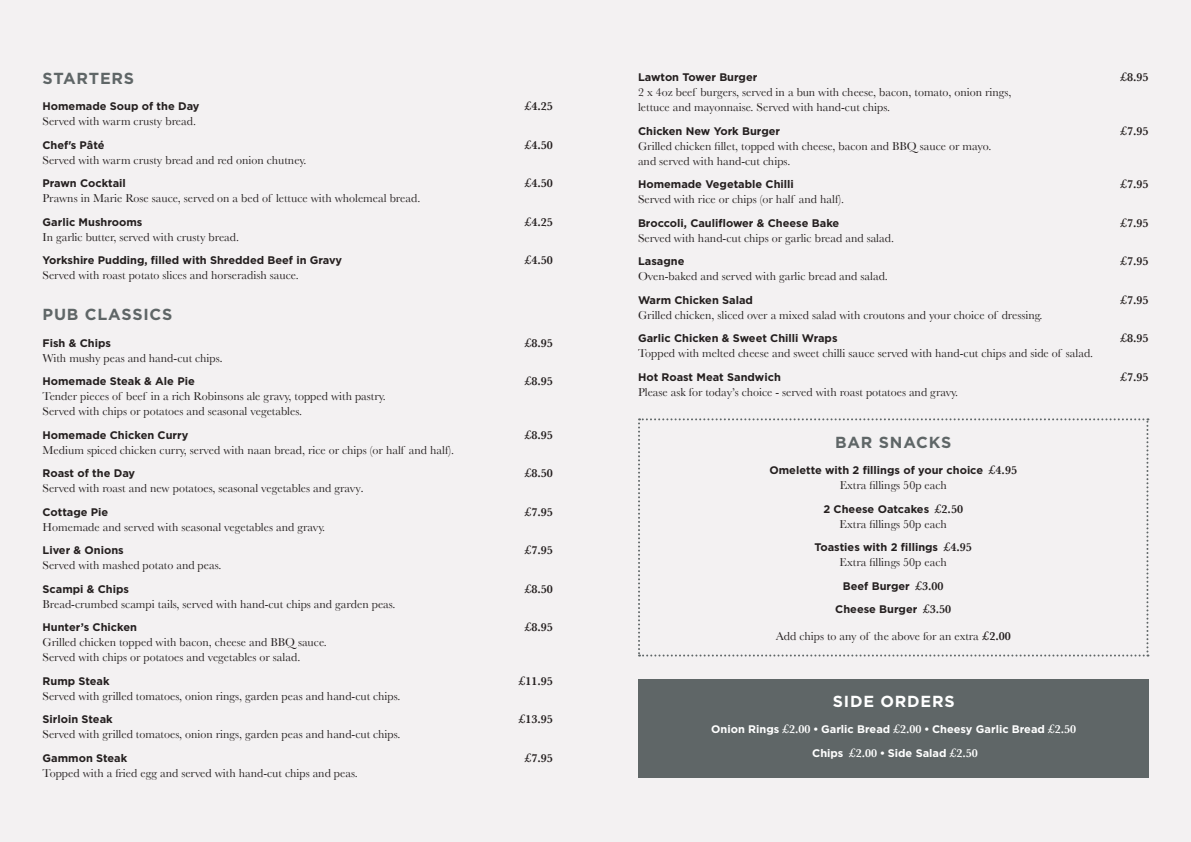
<style>
.page{position:relative;width:1191px;height:842px;background:#f3f1f2}
.page>*{position:absolute;margin:0;border:0;box-sizing:border-box;transform-origin:0 0}
.t1{font:700 16px "Gotham";letter-spacing:.05em;color:#5f6667}
.t2{font:700 16px "Gotham";letter-spacing:.05em;color:#fff}
.t3{font:12px/15px "Baskerville";color:#241f1f}
.t4{font:600 12px "Baskerville";color:#241f1f}
.t5{font:700 11px/23.5px "Gotham";color:#241f1f;text-align:center}
.t6{font:700 11px/23.5px "Gotham";color:#fff;text-align:center}
.s1{font-family:"Minion Pro"}
.s2{font-family:"Baskerville";font-weight:600;font-size:12px}
.s3{font-weight:600}
</style>
<div class="page">
<div style="left:638px;top:680px;width:510px;height:98px;background:#5f6667"></div>
<svg style="left:638px;top:418px;width:510px;height:238px"></svg>
<h1 class="t1" style="left:43px;top:67px;width:93px">STARTERS</h1>
<p class="t5" style="left:43px;top:94px;width:158px">Homemade Soup of the Day</p>
<p class="t4" style="left:524px;top:99px;width:30px"><sup>£</sup>4.25</p>
<p class="t3" style="left:43px;top:114px;width:155px">Served with warm crusty bread.</p>
<p class="t5" style="left:43px;top:133px;width:63px">Chef's Pâté</p>
<p class="t4" style="left:524px;top:138px;width:30px"><sup>£</sup>4.50</p>
<p class="t3" style="left:43px;top:152px;width:265px">Served with warm crusty bread and red onion chutney.</p>
<p class="t5" style="left:43px;top:171px;width:85px">Prawn Cocktail</p>
<p class="t4" style="left:524px;top:176px;width:30px"><sup>£</sup>4.50</p>
<p class="t3" style="left:43px;top:191px;width:379px">Prawns in Marie Rose sauce, served on a bed of lettuce with wholemeal bread.</p>
<p class="t5" style="left:43px;top:210px;width:101px">Garlic Mushrooms</p>
<p class="t4" style="left:524px;top:215px;width:30px"><sup>£</sup>4.25</p>
<p class="t3" style="left:43px;top:229px;width:198px">In garlic butter, served with crusty bread.</p>
<p class="t5" style="left:43px;top:248px;width:301px">Yorkshire Pudding, filled with Shredded Beef in Gravy</p>
<p class="t4" style="left:524px;top:253px;width:30px"><sup>£</sup>4.50</p>
<p class="t3" style="left:43px;top:268px;width:258px">Served with roast potato slices and horseradish sauce.</p>
<h1 class="t1" style="left:43px;top:304px;width:131px">PUB CLASSICS</h1>
<p class="t5" style="left:43px;top:331px;width:70px">Fish &amp; Chips</p>
<p class="t4" style="left:524px;top:336px;width:30px"><sup>£</sup>8.95</p>
<p class="t3" style="left:43px;top:350px;width:181px">With mushy peas and hand-cut chips<span class="s1">.</span></p>
<p class="t5" style="left:43px;top:369px;width:154px">Homemade Steak &amp; Ale Pie</p>
<p class="t4" style="left:524px;top:374px;width:30px"><sup>£</sup>8.95</p>
<p class="t3" style="left:43px;top:389px;width:345px">Tender pieces of beef in a rich Robinsons ale gravy, topped with pastry.<br>Served with chips or potatoes and seasonal vegetables.</p>
<p class="t5" style="left:43px;top:423px;width:147px">Homemade Chicken Curry</p>
<p class="t4" style="left:524px;top:428px;width:30px"><sup>£</sup>8.95</p>
<p class="t3" style="left:43px;top:442px;width:413px">Medium spiced chicken curry, served with naan bread, rice or chips (or half and half).</p>
<p class="t5" style="left:43px;top:462px;width:94px">Roast of the Day</p>
<p class="t4" style="left:524px;top:466px;width:30px"><sup>£</sup>8.50</p>
<p class="t3" style="left:43px;top:481px;width:322px">Served with roast and new potatoes, seasonal vegetables and gravy<span class="s1">.</span></p>
<p class="t5" style="left:43px;top:500px;width:67px">Cottage Pie</p>
<p class="t4" style="left:524px;top:505px;width:30px"><sup>£</sup>7.95</p>
<p class="t3" style="left:43px;top:519px;width:284px">Homemade and served with seasonal vegetables and gravy.</p>
<p class="t5" style="left:43px;top:539px;width:83px">Liver &amp; Onions</p>
<p class="t4" style="left:524px;top:543px;width:30px"><sup>£</sup>7.95</p>
<p class="t3" style="left:43px;top:558px;width:180px">Served with mashed potato and peas.</p>
<p class="t5" style="left:43px;top:577px;width:88px">Scampi &amp; Chips</p>
<p class="t4" style="left:524px;top:582px;width:30px"><sup>£</sup>8.50</p>
<p class="t3" style="left:43px;top:596px;width:354px">Bread-crumbed scampi tails, served with hand-cut chips and garden peas.</p>
<p class="t5" style="left:43px;top:616px;width:96px">Hunter’s Chicken</p>
<p class="t4" style="left:524px;top:620px;width:30px"><sup>£</sup>8.95</p>
<p class="t3" style="left:43px;top:635px;width:286px">Grilled chicken topped with bacon, cheese and BBQ sauce.<br>Served with chips or potatoes and vegetables or salad.</p>
<p class="t5" style="left:43px;top:669px;width:69px">Rump Steak</p>
<p class="t4" style="left:518px;top:674px;width:36px"><sup>£</sup>11.95</p>
<p class="t3" style="left:43px;top:688px;width:359px">Served with grilled tomatoes, onion rings, garden peas and hand-cut chips.</p>
<p class="t5" style="left:43px;top:708px;width:72px">Sirloin Steak</p>
<p class="t4" style="left:518px;top:712px;width:36px"><sup>£</sup>13.95</p>
<p class="t3" style="left:43px;top:727px;width:359px">Served with grilled tomatoes, onion rings, garden peas and hand-cut chips.</p>
<p class="t5" style="left:43px;top:746px;width:86px">Gammon Steak</p>
<p class="t4" style="left:524px;top:751px;width:30px"><sup>£</sup>7.95</p>
<p class="t3" style="left:43px;top:765px;width:317px">Topped with a fried egg and served with hand-cut chips and peas.</p>
<p class="t5" style="left:638px;top:66px;width:121px">Lawton Tower Burger</p>
<p class="t4" style="left:1119px;top:70px;width:30px"><sup>£</sup>8.95</p>
<p class="t3" style="left:638px;top:85px;width:375px">2 x 4oz beef burgers, served in a bun with cheese, bacon, tomato, onion rings, lettuce and mayonnaise. Served with hand-cut chips.</p>
<p class="t5" style="left:638px;top:119px;width:144px">Chicken New York Burger</p>
<p class="t4" style="left:1119px;top:124px;width:30px"><sup>£</sup>7.95</p>
<p class="t3" style="left:638px;top:138px;width:355px">Grilled chicken fillet, topped with cheese, bacon and BBQ sauce or mayo. and served with hand-cut chips.</p>
<p class="t5" style="left:638px;top:173px;width:157px">Homemade Vegetable Chilli</p>
<p class="t4" style="left:1119px;top:177px;width:30px"><sup>£</sup>7.95</p>
<p class="t3" style="left:638px;top:192px;width:208px">Served with rice or chips (or half and half).</p>
<p class="t5" style="left:638px;top:211px;width:203px">Broccoli, Cauliflower &amp; Cheese Bake</p>
<p class="t4" style="left:1119px;top:216px;width:30px"><sup>£</sup>7.95</p>
<p class="t3" style="left:638px;top:230px;width:257px">Served with hand-cut chips or garlic bread and salad.</p>
<p class="t5" style="left:638px;top:250px;width:48px">Lasagne</p>
<p class="t4" style="left:1119px;top:254px;width:30px"><sup>£</sup>7.95</p>
<p class="t3" style="left:638px;top:269px;width:251px">Oven-baked and served with garlic bread and salad.</p>
<p class="t5" style="left:638px;top:288px;width:116px">Warm Chicken Salad</p>
<p class="t4" style="left:1119px;top:293px;width:30px"><sup>£</sup>7.95</p>
<p class="t3" style="left:638px;top:307px;width:406px">Grilled chicken, sliced over a mixed salad with croutons and your choice of dressing.</p>
<p class="t5" style="left:638px;top:327px;width:201px">Garlic Chicken &amp; Sweet Chilli Wraps</p>
<p class="t4" style="left:1119px;top:331px;width:30px"><sup>£</sup>8.95</p>
<p class="t3" style="left:638px;top:346px;width:457px">Topped with melted cheese and sweet chilli sauce served with hand-cut chips and side of salad.</p>
<p class="t5" style="left:638px;top:365px;width:144px">Hot Roast Meat Sandwich</p>
<p class="t4" style="left:1119px;top:370px;width:30px"><sup>£</sup>7.95</p>
<p class="t3" style="left:638px;top:384px;width:322px">Please ask for today’s choice - served with roast potatoes and gravy.</p>
<h1 class="t1" style="left:835px;top:432px;width:118px">BAR SNACKS</h1>
<p class="t5" style="left:769px;top:459px;width:249px">Omelette with 2 fillings of your choice <sup>£</sup><span class="s2">4.95</span></p>
<p class="t3" style="left:839px;top:478px;width:109px">Extra fillings 50p each</p>
<p class="t5" style="left:823px;top:497px;width:141px">2 Cheese Oatcakes <sup>£</sup><span class="s2">2.50</span></p>
<p class="t3" style="left:839px;top:516px;width:109px">Extra fillings 50p each</p>
<p class="t5" style="left:814px;top:536px;width:159px">Toasties with 2 fillings <sup>£</sup><span class="s2">4.95</span></p>
<p class="t3" style="left:839px;top:555px;width:109px">Extra fillings 50p each</p>
<p class="t5" style="left:835px;top:574px;width:117px">Beef Burger <sup>£</sup><span class="s2">3.00<br></span>Cheese Burger <sup>£</sup><span class="s2">3.50</span></p>
<p class="t3" style="left:775px;top:628px;width:236px">Add chips to any of the above for an extra <sup>£</sup><span class="s3">2.00</span></p>
<h1 class="t2" style="left:832px;top:691px;width:123px">SIDE ORDERS</h1>
<p class="t6" style="left:711px;top:717px;width:366px">Onion Rings <sup>£</sup><span class="s2">2.00</span> • Garlic Bread <sup>£</sup><span class="s2">2.00</span> • Cheesy Garlic Bread <sup>£</sup><span class="s2">2.50<br></span>Chips <sup>£</sup><span class="s2">2.00</span> • Side Salad <sup>£</sup><span class="s2">2.50</span></p>
</div>
